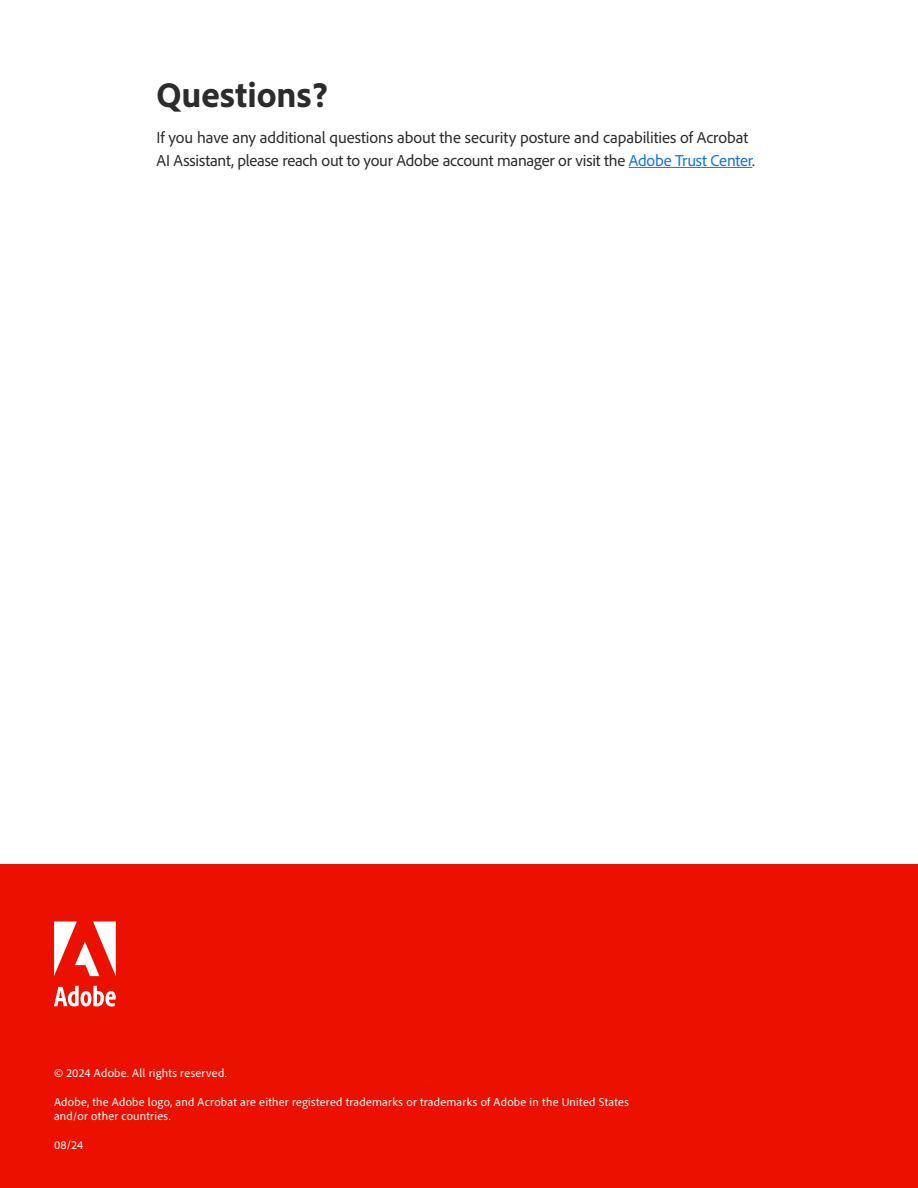
<style>
.page{position:relative;width:918px;height:1188px;background:#fff}
.page>*{position:absolute;margin:0;border:0;box-sizing:border-box;transform-origin:0 0}
.H1{font:800 36px "Adobe Clean";letter-spacing:.005em;color:#2c2c2c}
.Body{font:16.5px/22.5px "Adobe Clean";letter-spacing:-.01em;color:#2c2c2c}
.Copyright{font:12px/14.4px "Adobe Clean";letter-spacing:.02em;color:#fff}
.s1{color:#1473e6}
</style>
<div class="page">
<div style="left:0;top:864px;width:918px;height:324px;background:#eb1000"></div>
<svg style="left:54px;top:921px;width:62px;height:55px"></svg>
<svg style="left:54px;top:986px;width:62px;height:21px"></svg>
<hr style="left:629px;top:167px;width:123px;height:1px;background:#1473e6">
<p class="H1" style="left:157px;top:72px;width:173px">Questions?</p>
<p class="Body" style="left:157px;top:126px;width:600px">If you have any additional questions about the security posture and capabilities of Acrobat<br>AI Assistant, please reach out to your Adobe account manager or visit the <span class="s1">Adobe Trust Center</span>.</p>
<p class="Copyright" style="left:54px;top:1065px;width:174px">© 2024 Adobe. All rights reserved.</p>
<p class="Copyright" style="left:54px;top:1094px;width:576px">Adobe, the Adobe logo, and Acrobat are either registered trademarks or trademarks of Adobe in the United States and/or other countries.</p>
<p class="Copyright" style="left:54px;top:1137px;width:31px">08/24</p>
</div>
